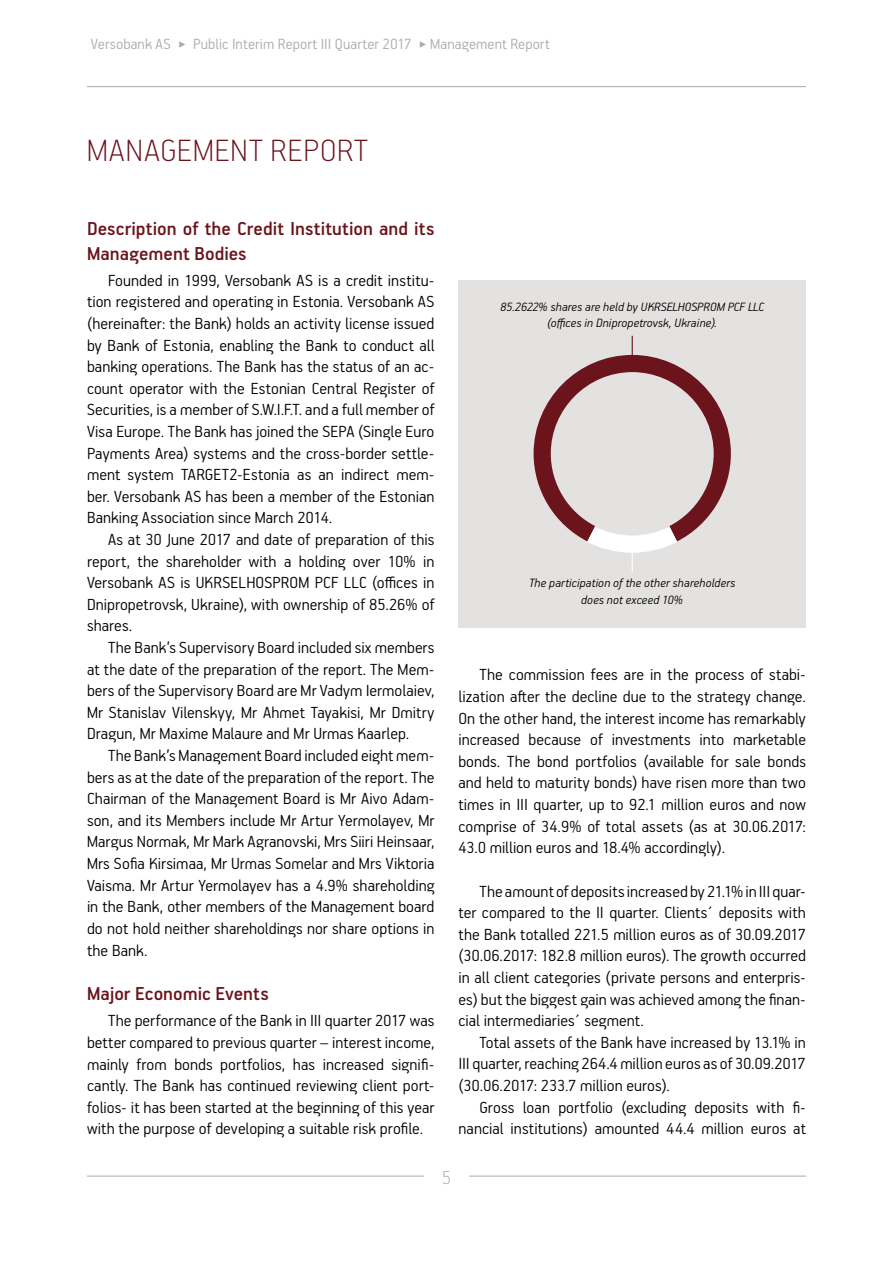
<style>
.page{position:relative;width:893px;height:1263px;background:#fff}
.page>*{position:absolute;margin:0;border:0;box-sizing:border-box;transform-origin:0 0}
.t1{font:100 34.5px "PF Handbook Pro";letter-spacing:.03em;color:#6b141c}
.t2{font:500 21px/25.2px "PF Handbook Pro";letter-spacing:.005em;color:#6b141c}
.t3{font:100 21px "PF Handbook Pro";color:#acabaa}
.t4{font:300 18px/21.6px "PF Handbook Pro";letter-spacing:.005em;color:#000;text-align:justify}
.t5{font:300 16.5px "PF Handbook Pro";letter-spacing:.005em;color:#acabaa}
.t6{font:italic 300 13.5px/16.2px "PF Handbook Pro";letter-spacing:.01em;color:#000;text-align:center}
</style>
<div class="page">
<hr style="left:87px;top:1176px;width:337px;height:1px;background:#acabaa">
<hr style="left:87px;top:86px;width:719px;height:1px;background:#acabaa">
<hr style="left:469px;top:1176px;width:337px;height:1px;background:#acabaa">
<div style="left:458px;top:280px;width:348px;height:348px;background:#e4e2e1"></div>
<svg style="left:533px;top:346px;width:198px;height:183px"></svg>
<svg style="left:632px;top:336px;width:1px;height:25px"></svg>
<svg style="left:568px;top:511px;width:128px;height:61px"></svg>
<p class="t5" style="left:91px;top:34px;width:461px">Versobank AS ‣ Public Interim Report III Quarter 2017 ‣ Management Report</p>
<h1 class="t1" style="left:87px;top:129px;width:282px">MANAGEMENT REPORT</h1>
<p class="t2" style="left:87px;top:215px;width:349px">Description of the Credit Institution and its<br>Management Bodies</p>
<p class="t4" style="left:87px;top:269px;width:349px;text-indent:21px">Founded in 1999, Versobank AS is a credit institu&shy;tion registered and operating in Estonia. Versobank AS (hereinafter: the Bank) holds an activity license issued by Bank of Estonia, enabling the Bank to conduct all banking operations. The Bank has the status of an ac&shy;count operator with the Estonian Central Register of Securities, is a member of S.W.I.F.T. and a full member of Visa Europe. The Bank has joined the SEPA (Single Euro Payments Area) systems and the cross-border settle&shy;ment system TARGET2-Estonia as an indirect mem&shy;ber. Versobank AS has been a member of the Estonian Banking Association since March 2014.</p>
<p class="t4" style="left:87px;top:528px;width:349px;text-indent:21px">As at 30 June 2017 and date of preparation of this report, the shareholder with a holding over 10% in Versobank AS is UKRSELHOSPROM PCF LLC (offices in Dnipropetrovsk, Ukraine), with ownership of 85.26% of shares.</p>
<p class="t4" style="left:87px;top:636px;width:349px;text-indent:21px">The Bank’s Supervisory Board included six members at the date of the preparation of the report. The Mem&shy;bers of the Supervisory Board are Mr Vadym Iermolaiev, Mr Stanislav Vilenskyy, Mr Ahmet Tayakisi, Mr Dmitry Dragun, Mr Maxime Malaure and Mr Urmas Kaarlep.</p>
<p class="t4" style="left:87px;top:744px;width:349px;text-indent:21px">The Bank’s Management Board included eight mem&shy;bers as at the date of the preparation of the report. The Chairman of the Management Board is Mr Aivo Adam&shy;son, and its Members include Mr Artur Yermolayev, Mr Margus Normak, Mr Mark Agranovski, Mrs Siiri Heinsaar, Mrs Sofia Kirsimaa, Mr Urmas Somelar and Mrs Viktoria Vaisma. Mr Artur Yermolayev has a 4.9% shareholding in the Bank, other members of the Management board do not hold neither shareholdings nor share options in the Bank.</p>
<p class="t2" style="left:87px;top:980px;width:183px">Major Economic Events</p>
<p class="t4" style="left:87px;top:1009px;width:349px;text-indent:21px">The performance of the Bank in III quarter 2017 was better compared to previous quarter – interest income, mainly from bonds portfolios, has increased signifi&shy;cantly. The Bank has continued reviewing client port&shy;folios- it has been started at the beginning of this year with the purpose of developing a suitable risk profile.</p>
<p class="t6" style="left:500px;top:298px;width:265px">85.2622% shares are held by UKRSELHOSPROM PCF LLC (offices in Dnipropetrovsk, Ukraine).</p>
<p class="t6" style="left:529px;top:575px;width:208px">The participation of the other shareholders does not exceed 10%</p>
<p class="t4" style="left:458px;top:663px;width:349px;text-indent:21px">The commission fees are in the process of stabi&shy;lization after the decline due to the strategy change.<br>On the other hand, the interest income has remarkably increased because of investments into marketable bonds. The bond portfolios (available for sale bonds and held to maturity bonds) have risen more than two times in III quarter, up to 92.1 million euros and now comprise of 34.9% of total assets (as at 30.06.2017:<br>43.0 million euros and 18.4% accordingly).</p>
<p class="t4" style="left:458px;top:879px;width:349px;text-indent:21px">The amount of deposits increased by 21.1% in III quar&shy;ter compared to the II quarter. Clients´ deposits with the Bank totalled 221.5 million euros as of 30.09.2017 (30.06.2017: 182.8 million euros). The growth occurred in all client categories (private persons and enterpris&shy;es) but the biggest gain was achieved among the finan&shy;cial intermediaries´ segment.</p>
<p class="t4" style="left:458px;top:1031px;width:349px;text-indent:21px">Total assets of the Bank have increased by 13.1% in III quarter, reaching 264.4 million euros as of 30.09.2017 (30.06.2017: 233.7 million euros).</p>
<p class="t4" style="left:458px;top:1095px;width:349px;text-align:right">Gross loan portfolio (excluding deposits with fi&shy;nancial institutions) amounted 44.4 million euros at</p>
<p class="t3" style="left:442px;top:1164px;width:11px">5</p>
</div>
